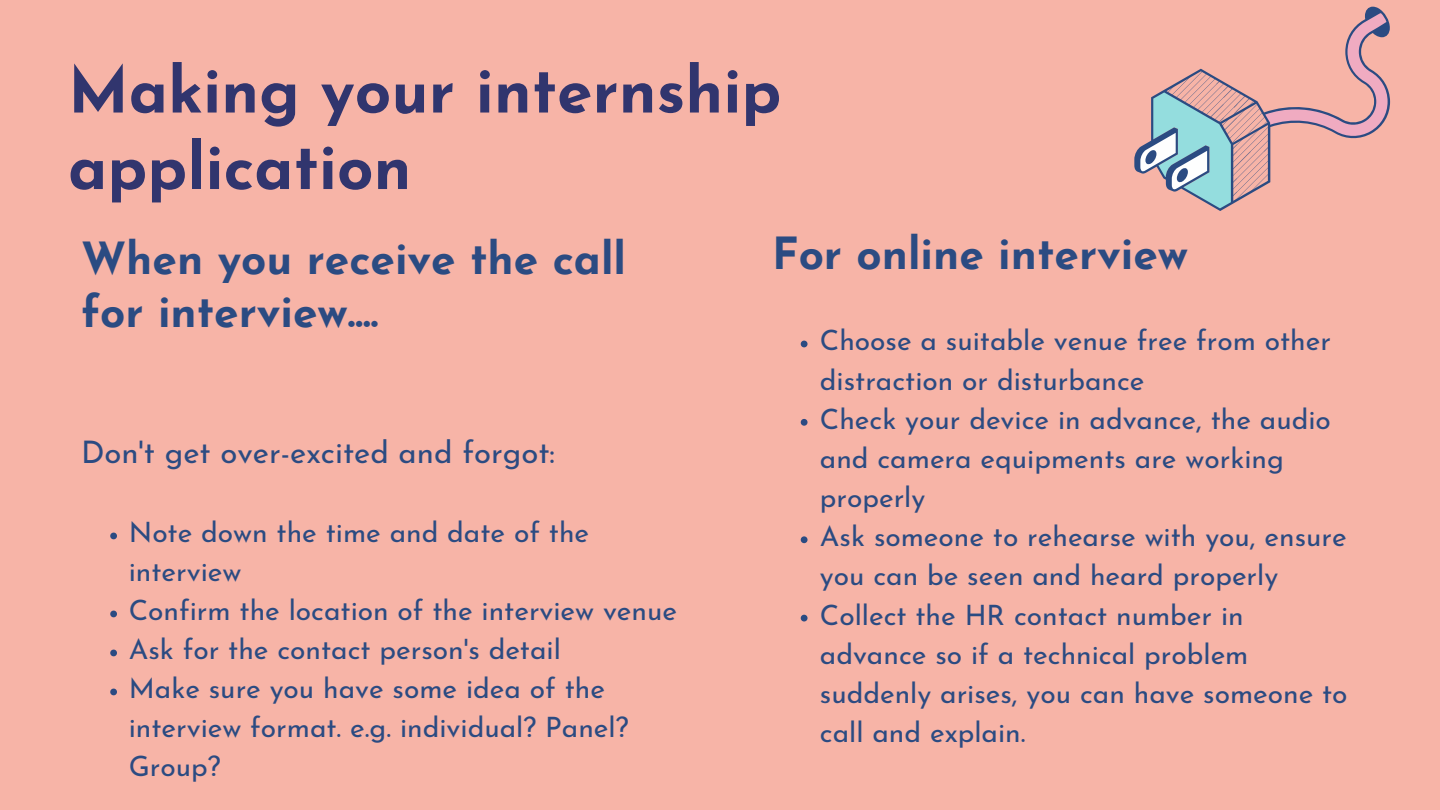
<style>
.page{position:relative;width:1440px;height:810px;background:#f7b4a7}
.page>*{position:absolute;margin:0;border:0;box-sizing:border-box;transform-origin:0 0}
.t1{font:700 64px/76.5px "Josefin Sans";color:#31356e}
.t2{font:700 44.3px/52.5px "Josefin Sans";color:#2b4b82}
.t3{font:31.1px "Josefin Sans";color:#2b4b82}
.t4{font:28.1px/39.2px "Josefin Sans";color:#2b4b82}
</style>
<div class="page">
<svg style="left:1139px;top:12px;width:250px;height:198px"></svg>
<svg style="left:110px;top:533px;width:7px;height:6px"></svg>
<svg style="left:110px;top:611px;width:7px;height:6px"></svg>
<svg style="left:110px;top:650px;width:7px;height:6px"></svg>
<svg style="left:110px;top:689px;width:7px;height:6px"></svg>
<svg style="left:801px;top:341px;width:7px;height:6px"></svg>
<svg style="left:801px;top:419px;width:7px;height:7px"></svg>
<svg style="left:801px;top:536px;width:7px;height:7px"></svg>
<svg style="left:801px;top:615px;width:7px;height:6px"></svg>
<p class="t1" style="left:68px;top:58px;width:715px">Making your internship application</p>
<p class="t2" style="left:81px;top:237px;width:547px">When you receive the call for interview....</p>
<p class="t2" style="left:772px;top:232px;width:417px">For online interview</p>
<p class="t4" style="left:820px;top:324px;width:513px">Choose a suitable venue free from other distraction or disturbance</p>
<p class="t4" style="left:820px;top:402px;width:513px">Check your device in advance, the audio and camera equipments are working properly</p>
<p class="t4" style="left:820px;top:520px;width:528px">Ask someone to rehearse with you, ensure you can be seen and heard properly</p>
<p class="t4" style="left:820px;top:598px;width:529px">Collect the HR contact number in advance so if a technical problem suddenly arises, you can have someone to call and explain.</p>
<p class="t3" style="left:81px;top:440px;width:476px">Don't get over-excited and forgot:</p>
<p class="t4" style="left:129px;top:516px;width:462px">Note down the time and date of the interview</p>
<p class="t4" style="left:129px;top:594px;width:550px">Confirm the location of the interview venue</p>
<p class="t4" style="left:129px;top:633px;width:434px">Ask for the contact person's detail</p>
<p class="t4" style="left:129px;top:672px;width:501px">Make sure you have some idea of the interview format. e.g. individual? Panel?<br>Group?</p>
</div>
